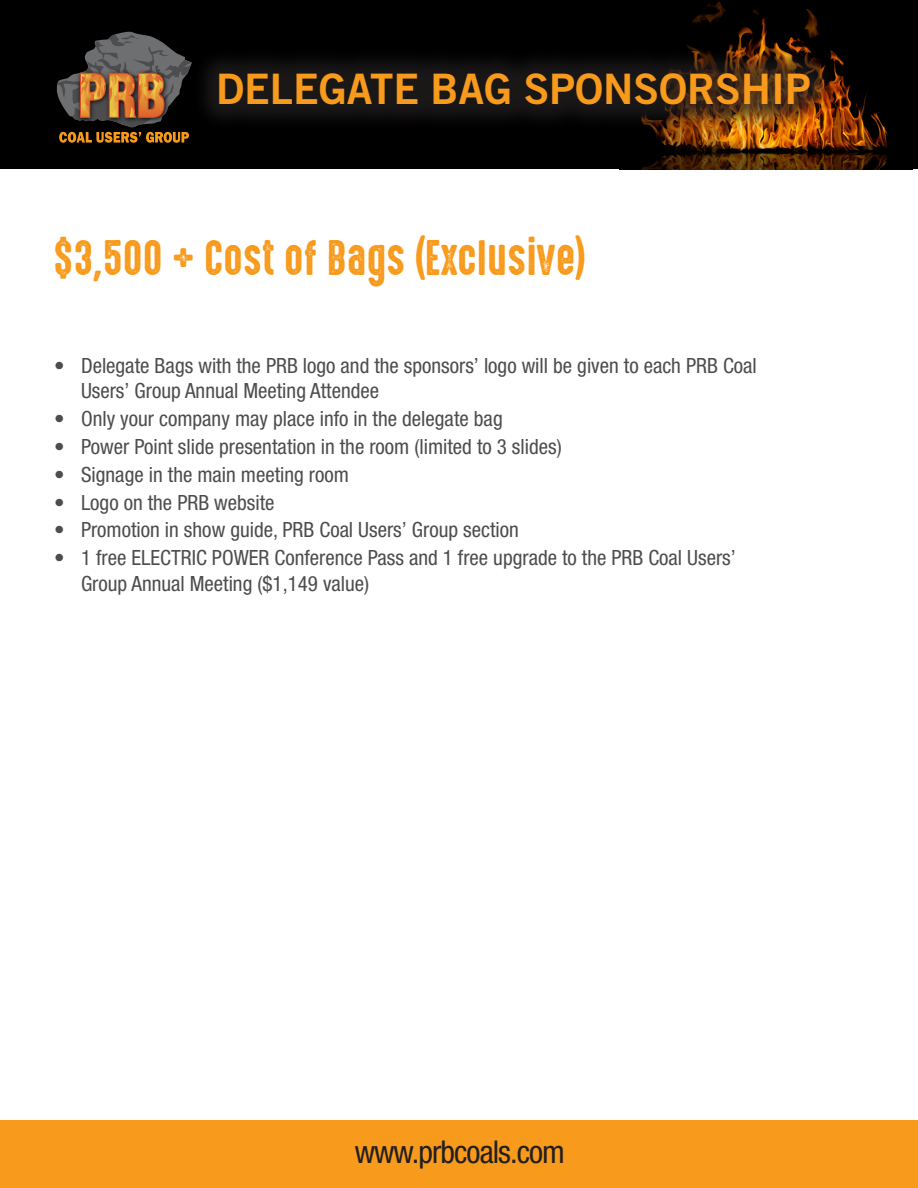
<style>
.page{position:relative;width:918px;height:1188px;background:#fff}
.page>*{position:absolute;margin:0;border:0;box-sizing:border-box;transform-origin:0 0}
.head{font:45px "High Voltage Rough";color:#f89a1c}
.page_head{font:42px "Trade Gothic LT Std Bd 2";color:#f89a1c}
.t1{font:condensed 31.5px "Helvetica Neue LT Std";letter-spacing:-.03em;color:#231f20}
.t2{font:condensed 21px/25.2px "Helvetica Neue LT Std";color:#4d4d4f}
</style>
<div class="page">
<div style="left:0;top:1120px;width:918px;height:68px;background:#f89a1c"></div>
<div style="left:0;top:0;width:918px;height:169px;background:#000"></div>
<img style="left:642px;top:1px;width:246px;height:168px">
<svg style="left:56px;top:32px;width:135px;height:111px"></svg>
<div style="left:191px;top:46px;width:646px;height:86px;background:#231f20;opacity:.75"></div>
<p class="page_head" style="left:216px;top:63px;width:596px">DELEGATE BAG SPONSORSHIP</p>
<p class="head" style="left:54px;top:233px;width:534px">$3,500 + Cost of Bags (Exclusive)</p>
<p class="t2" style="left:81px;top:353px;width:677px;text-indent:-27px">• Delegate Bags with the PRB logo and the sponsors’ logo will be given to each PRB Coal<br>Users’ Group Annual Meeting Attendee</p>
<p class="t2" style="left:54px;top:406px;width:450px">• Only your company may place info in the delegate bag</p>
<p class="t2" style="left:54px;top:434px;width:509px">• Power Point slide presentation in the room (limited to 3 slides)</p>
<p class="t2" style="left:54px;top:461px;width:297px">• Signage in the main meeting room</p>
<p class="t2" style="left:54px;top:489px;width:222px">• Logo on the PRB website</p>
<p class="t2" style="left:54px;top:517px;width:466px">• Promotion in show guide, PRB Coal Users’ Group section</p>
<p class="t2" style="left:81px;top:545px;width:656px;text-indent:-27px">• 1 free ELECTRIC POWER Conference Pass and 1 free upgrade to the PRB Coal Users’<br>Group Annual Meeting ($1,149 value)</p>
<h3 class="t1" style="left:355px;top:1133px;width:212px">www.prbcoals.com</h3>
</div>
